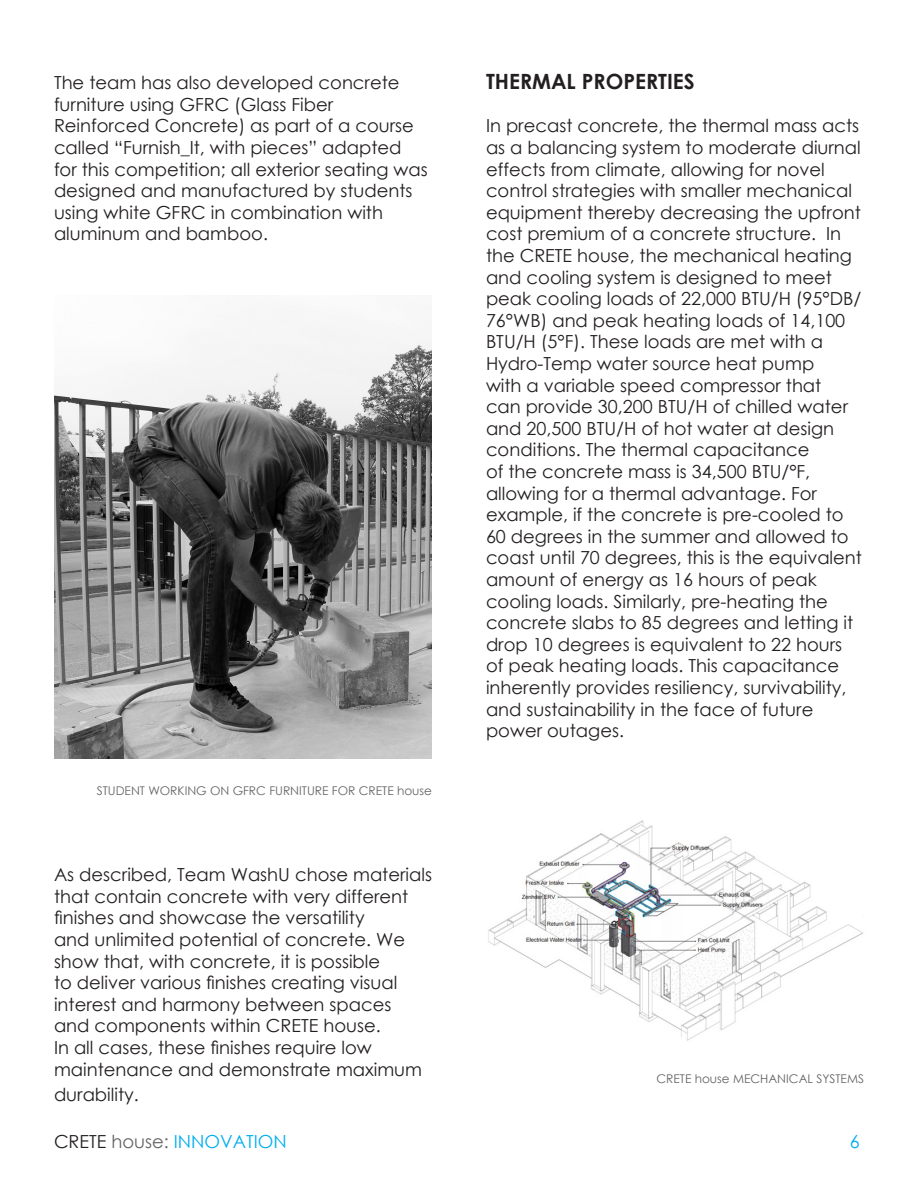
<style>
.page{position:relative;width:918px;height:1188px;background:#fff}
.page>*{position:absolute;margin:0;border:0;box-sizing:border-box;transform-origin:0 0}
.t1{font:700 21px "Century Gothic";color:#231f20}
.t2{font:18px/21.6px "Century Gothic";color:#231f20}
.t3{font:18px "Century Gothic";color:#00aeef}
.t4{font:12px "Century Gothic";color:#646464}
.s1{color:#231f20}
.s2{color:#646464}
</style>
<div class="page">
<img style="left:54px;top:317px;width:378px;height:442px">
<img style="left:488px;top:820px;width:375px;height:221px">
<p class="t2" style="left:54px;top:72px;width:375px">The team has also developed concrete furniture using GFRC (Glass Fiber Reinforced Concrete) as part of a course called “Furnish_It, with pieces” adapted for this competition; all exterior seating was designed and manufactured by students using white GFRC in combination with aluminum and bamboo.</p>
<p class="t4" style="left:97px;top:782px;width:337px">STUDENT WORKING ON GFRC FURNITURE FOR CRETE house</p>
<p class="t2" style="left:54px;top:864px;width:379px">As described, Team WashU chose materials that contain concrete with very different finishes and showcase the versatility<br>and unlimited potential of concrete. We show that, with concrete, it is possible<br>to deliver various finishes creating visual interest and harmony between spaces<br>and components within CRETE house.<br>In all cases, these finishes require low maintenance and demonstrate maximum</p>
<p class="t2" style="left:54px;top:1083px;width:86px">durability.</p>
<p class="t1" style="left:486px;top:66px;width:210px">THERMAL PROPERTIES</p>
<p class="t2" style="left:486px;top:115px;width:378px">In precast concrete, the thermal mass acts as a balancing system to moderate diurnal effects from climate, allowing for novel control strategies with smaller mechanical equipment thereby decreasing the upfront cost premium of a concrete structure. In the CRETE house, the mechanical heating and cooling system is designed to meet peak cooling loads of 22,000 BTU/H (95°DB/ 76°WB) and peak heating loads of 14,100<br>BTU/H (5°F). These loads are met with a Hydro-Temp water source heat pump<br>with a variable speed compressor that<br>can provide 30,200 BTU/H of chilled water and 20,500 BTU/H of hot water at design conditions. The thermal capacitance<br>of the concrete mass is 34,500 BTU/°F, allowing for a thermal advantage. For example, if the concrete is pre-cooled to 60 degrees in the summer and allowed to coast until 70 degrees, this is the equivalent amount of energy as 16 hours of peak cooling loads. Similarly, pre-heating the concrete slabs to 85 degrees and letting it drop 10 degrees is equivalent to 22 hours of peak heating loads. This capacitance inherently provides resiliency, survivability, and sustainability in the face of future power outages.</p>
<p class="t4" style="left:656px;top:1070px;width:209px">CRETE house MECHANICAL SYSTEMS</p>
<p class="t3" style="left:54px;top:1128px;width:234px"><span class="s1">CRETE</span> <span class="s2">house:</span> INNOVATION</p>
<p class="t3" style="left:850px;top:1128px;width:11px">6</p>
</div>
